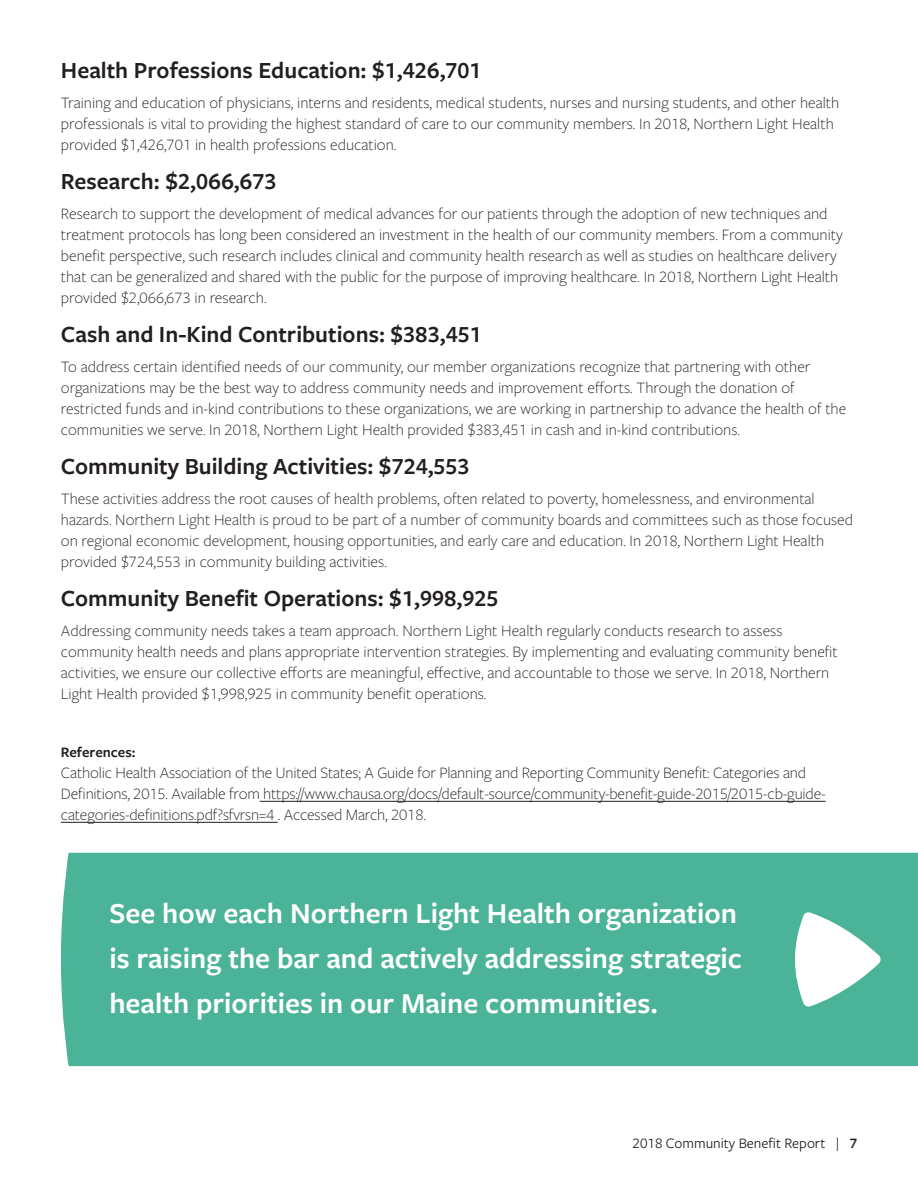
<style>
.page{position:relative;width:918px;height:1188px;background:#fff}
.page>*{position:absolute;margin:0;border:0;box-sizing:border-box;transform-origin:0 0}
.t1{font:600 30px/45px "Freight Sans Pro";color:#fff}
.subhead_purple_15_bo{font:600 24px "Freight Sans Pro";color:#231f20}
.body_copy_11{font:300 16.5px/21px "Freight Sans Pro";color:#231f20}
.t2{font:15px "Freight Sans Pro";color:#231f20}
.t3{font:600 15px "Freight Sans Pro";color:#231f20}
.s1{font-weight:600}
</style>
<div class="page">
<div style="left:61px;top:853px;width:857px;height:213px;background:#4bb397"></div>
<hr style="left:260px;top:801px;width:566px;height:1px;background:#231f20">
<hr style="left:61px;top:822px;width:217px;height:1px;background:#231f20">
<svg style="left:795px;top:912px;width:86px;height:95px"></svg>
<p class="subhead_purple_15_bo" style="left:61px;top:54px;width:422px">Health Professions Education: $1,426,701</p>
<p class="body_copy_11" style="left:61px;top:91px;width:780px">Training and education of physicians, interns and residents, medical students, nurses and nursing students, and other health professionals is vital to providing the highest standard of care to our community members. In 2018, Northern Light Health provided $1,426,701 in health professions education.</p>
<p class="subhead_purple_15_bo" style="left:61px;top:165px;width:217px">Research: $2,066,673</p>
<p class="body_copy_11" style="left:61px;top:202px;width:783px">Research to support the development of medical advances for our patients through the adoption of new techniques and treatment protocols has long been considered an investment in the health of our community members. From a community benefit perspective, such research includes clinical and community health research as well as studies on healthcare delivery that can be generalized and shared with the public for the purpose of improving healthcare. In 2018, Northern Light Health provided $2,066,673 in research.</p>
<p class="subhead_purple_15_bo" style="left:61px;top:318px;width:422px">Cash and In-Kind Contributions: $383,451</p>
<p class="body_copy_11" style="left:61px;top:355px;width:787px">To address certain identified needs of our community, our member organizations recognize that partnering with other organizations may be the best way to address community needs and improvement efforts. Through the donation of restricted funds and in-kind contributions to these organizations, we are working in partnership to advance the health of the communities we serve. In 2018, Northern Light Health provided $383,451 in cash and in-kind contributions.</p>
<p class="subhead_purple_15_bo" style="left:61px;top:450px;width:410px">Community Building Activities: $724,553</p>
<p class="body_copy_11" style="left:61px;top:487px;width:794px">These activities address the root causes of health problems, often related to poverty, homelessness, and environmental hazards. Northern Light Health is proud to be part of a number of community boards and committees such as those focused on regional economic development, housing opportunities, and early care and education. In 2018, Northern Light Health provided $724,553 in community building activities.</p>
<p class="subhead_purple_15_bo" style="left:61px;top:582px;width:439px">Community Benefit Operations: $1,998,925</p>
<p class="body_copy_11" style="left:61px;top:619px;width:778px">Addressing community needs takes a team approach. Northern Light Health regularly conducts research to assess community health needs and plans appropriate intervention strategies. By implementing and evaluating community benefit activities, we ensure our collective efforts are meaningful, effective, and accountable to those we serve. In 2018, Northern Light Health provided $1,998,925 in community benefit operations.</p>
<p class="t3" style="left:61px;top:742px;width:76px">References:</p>
<p class="body_copy_11" style="left:61px;top:762px;width:766px">Catholic Health Association of the United States; A Guide for Planning and Reporting Community Benefit: Categories and<br>Definitions, 2015. Available from https://www.chausa.org/docs/default-source/community-benefit-guide-2015/2015-cb-guide&shy;categories-definitions.pdf?sfvrsn=4 . Accessed March, 2018.</p>
<p class="t1" style="left:109px;top:889px;width:634px">See how each Northern Light Health organization is raising the bar and actively addressing strategic health priorities in our Maine communities.</p>
<p class="t2" style="left:633px;top:1133px;width:226px">2018 Community Benefit Report | <span class="s1">7</span></p>
</div>
